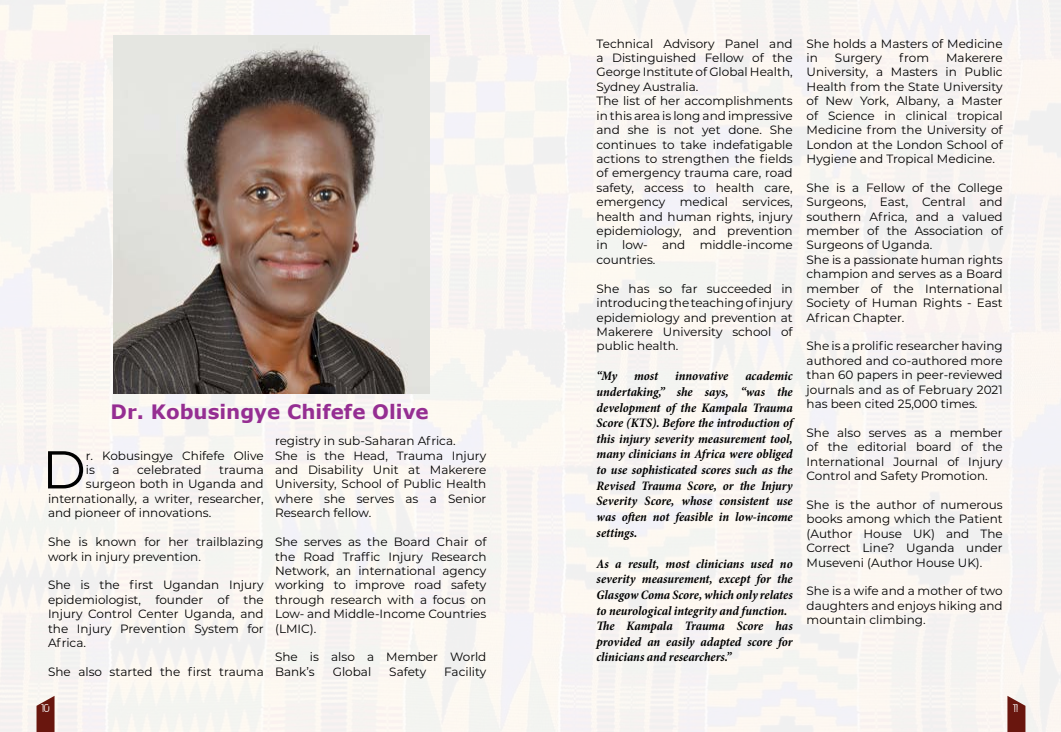
<style>
.page{position:relative;width:1061px;height:732px;background:#fff}
.page>*{position:absolute;margin:0;border:0;box-sizing:border-box;transform-origin:0 0}
.t1{font:53.1px "Montserrat";color:#000}
.t2{font:700 19.8px "Verdana";color:#952e92}
.t3{font:italic 700 condensed 13px/15.6px "Minion Pro";letter-spacing:-.005em;color:#000;text-align:justify}
.t4{font:12px/14.4px "Montserrat";color:#000;text-align:justify}
.t5{font:12px "BIRTHOFAHERO";color:#fff}
</style>
<div class="page">
<div style="left:0;top:0;width:1060px;height:731px;background:#f8f4f1"></div>
<img style="left:113px;top:36px;width:316px;height:357px">
<svg style="left:37px;top:695px;width:17px;height:36px"></svg>
<svg style="left:1007px;top:695px;width:18px;height:36px"></svg>
<h2 class="t2" style="left:110px;top:397px;width:319px">Dr. Kobusingye Chifefe Olive</h2>
<h1 class="t1" style="left:42px;top:433px;width:45px">D</h1>
<p class="t4" style="left:86px;top:447px;width:179px">r. Kobusingye Chifefe Olive is</p>
<p class="t4" style="left:112px;top:462px;width:9px">a</p>
<p class="t4" style="left:137px;top:462px;width:66px">celebrated</p>
<p class="t4" style="left:219px;top:462px;width:46px">trauma</p>
<p class="t4" style="left:86px;top:476px;width:179px">surgeon both in Uganda and</p>
<p class="t4" style="left:48px;top:491px;width:217px">internationally, a writer, researcher,</p>
<p class="t4" style="left:48px;top:505px;width:165px">and pioneer of innovations.</p>
<p class="t4" style="left:48px;top:534px;width:217px">She is known for her trailblazing work in injury prevention.</p>
<p class="t4" style="left:48px;top:577px;width:217px">She is the first Ugandan Injury epidemiologist, founder of the Injury Control Center Uganda, and the Injury Prevention System for Africa.</p>
<p class="t4" style="left:48px;top:663px;width:217px">She also started the first trauma</p>
<p class="t4" style="left:275px;top:433px;width:213px;text-align:left">registry in sub-Saharan Africa.<br>She is the Head, Trauma Injury and Disability Unit at Makerere<br>University, School of Public Health where she serves as a Senior<br>Research fellow.</p>
<p class="t4" style="left:275px;top:534px;width:213px">She serves as the Board Chair of the Road Traffic Injury Research Network, an international agency working to improve road safety through research with a focus on Low- and Middle-Income Countries (LMIC).</p>
<p class="t4" style="left:275px;top:649px;width:213px">She is also a Member World<br>Bank’s</p>
<p class="t4" style="left:333px;top:663px;width:40px">Global</p>
<p class="t4" style="left:389px;top:663px;width:38px">Safety</p>
<p class="t4" style="left:444px;top:663px;width:44px">Facility</p>
<p class="t4" style="left:596px;top:36px;width:198px;text-align:left">Technical Advisory Panel and a Distinguished Fellow of the<br>George Institute of Global Health,<br>Sydney Australia.<br>The list of her accomplishments in this area is long and impressive and she is not yet done. She continues to take indefatigable actions to strengthen the fields of emergency trauma care, road safety, access to health care, emergency medical services, health and human rights, injury epidemiology, and prevention in low- and middle-income countries.</p>
<p class="t4" style="left:596px;top:281px;width:198px">She has so far succeeded in introducing the teaching of injury epidemiology and prevention at Makerere University school of public health.</p>
<p class="t3" style="left:596px;top:368px;width:22px">“My</p>
<p class="t3" style="left:634px;top:368px;width:26px">most</p>
<p class="t3" style="left:675px;top:368px;width:55px">innovative</p>
<p class="t3" style="left:596px;top:368px;width:198px;text-indent:149px">academic undertaking,” she says, “was the development of the Kampala Trauma Score (KTS). Before the introduction of this injury severity measurement tool, many clinicians in Africa were obliged to use sophisticated scores such as the Revised Trauma Score, or the Injury Severity Score, whose consistent use was often not feasible in low-income settings.</p>
<p class="t3" style="left:596px;top:555px;width:198px;text-align:left">As a result, most clinicians used no severity measurement, except for the Glasgow Coma Score, which only relates to neurological integrity and function.<br>The Kampala Trauma Score has provided an easily adapted score for clinicians and researchers.”</p>
<p class="t4" style="left:806px;top:36px;width:197px">She holds a Masters of Medicine in</p>
<p class="t4" style="left:834px;top:50px;width:49px">Surgery</p>
<p class="t4" style="left:898px;top:50px;width:31px">from</p>
<p class="t4" style="left:806px;top:50px;width:198px;text-indent:139px">Makerere University, a Masters in Public Health from the State University of New York, Albany, a Master of Science in clinical tropical Medicine from the University of London at the London School of Hygiene and Tropical Medicine.</p>
<p class="t4" style="left:806px;top:180px;width:198px;text-align:left">She is a Fellow of the College<br>Surgeons, East, Central and southern Africa, and a valued member of the Association of<br>Surgeons of Uganda.<br>She is a passionate human rights champion and serves as a Board member of the International<br>Society of Human Rights - East<br>African Chapter.</p>
<p class="t4" style="left:806px;top:338px;width:198px">She is a prolific researcher having authored and co-authored more than 60 papers in peer-reviewed journals and as of February 2021 has been cited 25,000 times.</p>
<p class="t4" style="left:806px;top:425px;width:198px">She also serves as a member of the editorial board of the International Journal of Injury Control and Safety Promotion.</p>
<p class="t4" style="left:806px;top:497px;width:198px">She is the author of numerous books among which the Patient (Author House UK) and The Correct Line? Uganda under Museveni (Author House UK).</p>
<p class="t4" style="left:806px;top:583px;width:198px">She is a wife and a mother of two daughters and enjoys hiking and mountain climbing.</p>
<p class="t5" style="left:42px;top:701px;width:9px">10</p>
<p class="t5" style="left:1012px;top:701px;width:6px">11</p>
</div>
